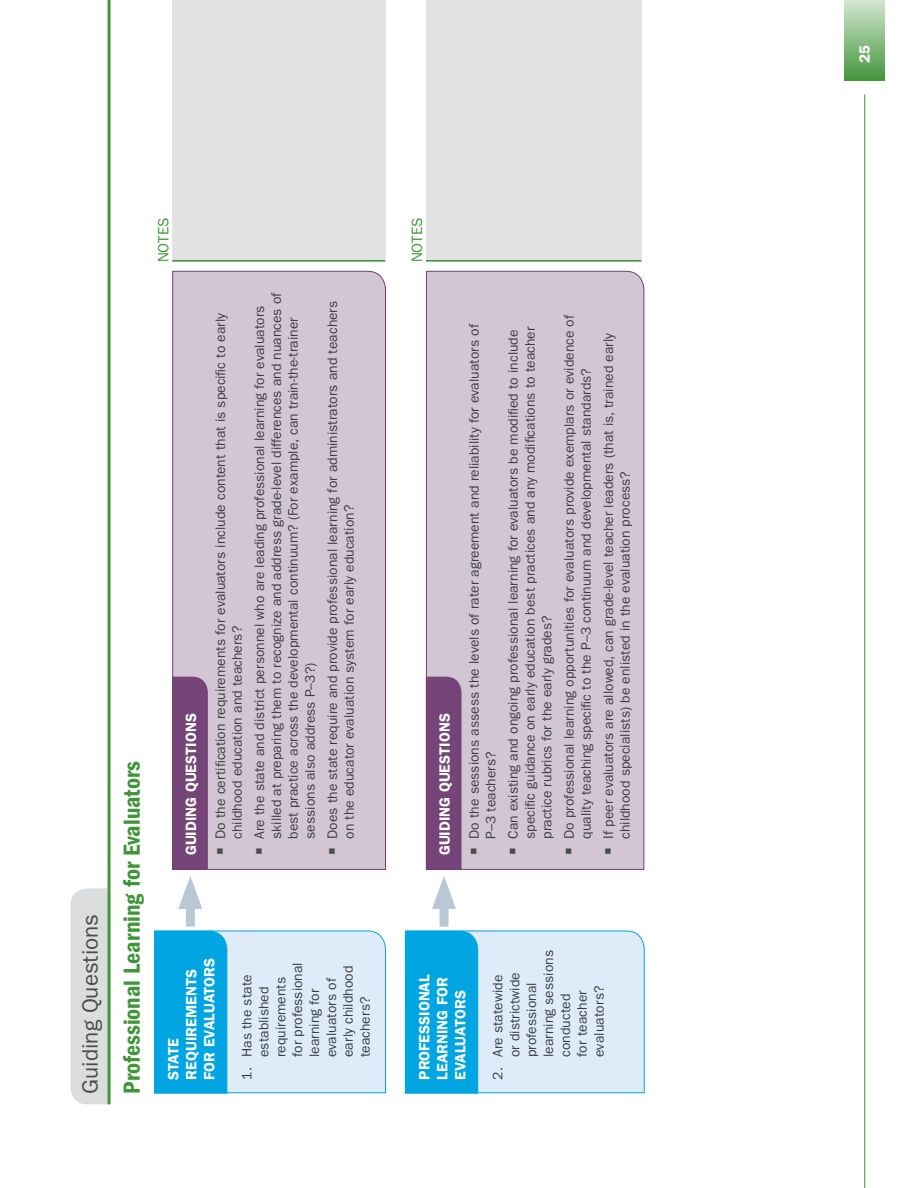
<style>
.page{position:relative;width:918px;height:1188px;background:#fff}
.page>*{position:absolute;margin:0;border:0;box-sizing:border-box;transform-origin:0 0}
.Subhead_under_GUIDIN{font:24px "ITC Franklin Gothic Std Dm Cd";color:#3f9537}
.GUIDING_QUESTIONS{font:22.5px "ITC Franklin Gothic Std";color:#4b4c4d}
.Box_Titles{font:600 15px/18px "ITC Franklin Gothic Std";color:#fff}
.Box_Titles-2{font:15px "ITC Franklin Gothic Std";color:#3f9537}
.Blue_Box_Text{font:13.8px/16.8px "ITC Franklin Gothic Std";color:#3e3e3f}
.s1{color:#4b4c4d}
</style>
<div class="page">
<hr style="left:864px;top:94px;width:1px;height:1094px;background:#3f9537">
<div style="left:844px;top:0;width:41px;height:81px;background:linear-gradient(to bottom,#d2e6d1,#42973a)"></div>
<div style="left:172px;top:271px;width:214px;height:599px;background:#d2c6d5"></div>
<div style="left:426px;top:271px;width:219px;height:599px;background:#d2c6d5"></div>
<div style="left:172px;top:676px;width:36px;height:194px;background:#754478"></div>
<div style="left:426px;top:676px;width:36px;height:194px;background:#754478"></div>
<div style="left:186px;top:895px;width:9px;height:32px;background:#b9c8d5"></div>
<svg style="left:178px;top:876px;width:24px;height:33px"></svg>
<div style="left:440px;top:895px;width:9px;height:32px;background:#b9c8d5"></div>
<svg style="left:432px;top:876px;width:24px;height:33px"></svg>
<div style="left:172px;top:0;width:214px;height:262px;background:#e1e2e4"></div>
<hr style="left:172px;top:260px;width:213px;height:2px;background:#3f9537">
<div style="left:426px;top:0;width:216px;height:262px;background:#e1e2e4"></div>
<hr style="left:426px;top:260px;width:215px;height:2px;background:#3f9537">
<div style="left:70px;top:888px;width:38px;height:216px;background:#dcdddf"></div>
<hr style="left:108px;top:0;width:3px;height:1104px;background:#3f9537">
<svg style="left:154px;top:930px;width:232px;height:164px;background:#95d4f2"></svg>
<svg style="left:405px;top:930px;width:240px;height:164px;background:#97d5f2"></svg>
<p class="GUIDING_QUESTIONS" style="left:77px;top:1094px;width:181px;rotate:-90deg">Guiding Questions</p>
<p class="Subhead_under_GUIDIN" style="left:118px;top:1094px;width:334px;rotate:-90deg">Professional Learning for Evaluators</p>
<p class="Box_Titles-2" style="left:155px;top:262px;width:46px;rotate:-90deg">NOTES</p>
<p class="Box_Titles-2" style="left:408px;top:262px;width:46px;rotate:-90deg">NOTES</p>
<p class="Box_Titles" style="left:182px;top:855px;width:143px;rotate:-90deg">GUIDING QUESTIONS</p>
<p class="Blue_Box_Text" style="left:212px;top:839px;width:528px;text-indent:-16px;rotate:-90deg"><span class="s1">○</span> Do the certification requirements for evaluators include content that is specific to early childhood education and teachers?</p>
<p class="Blue_Box_Text" style="left:251px;top:839px;width:548px;text-indent:-16px;rotate:-90deg"><span class="s1">○</span> Are the state and district personnel who are leading professional learning for evaluators skilled at preparing them to recognize and address grade-level differences and nuances of best practice across the developmental continuum? (For example, can train-the-trainer sessions also address P–3?)</p>
<p class="Blue_Box_Text" style="left:324px;top:839px;width:540px;text-indent:-17px;rotate:-90deg"><span class="s1">○</span> Does the state require and provide professional learning for administrators and teachers on the educator evaluation system for early education?</p>
<p class="Box_Titles" style="left:436px;top:855px;width:143px;rotate:-90deg">GUIDING QUESTIONS</p>
<p class="Blue_Box_Text" style="left:466px;top:839px;width:517px;text-indent:-16px;rotate:-90deg"><span class="s1">○</span> Do the sessions assess the levels of rater agreement and reliability for evaluators of<br>P–3 teachers?</p>
<p class="Blue_Box_Text" style="left:505px;top:839px;width:514px;text-indent:-16px;rotate:-90deg"><span class="s1">○</span> Can existing and ongoing professional learning for evaluators be modified to include specific guidance on early education best practices and any modifications to teacher practice rubrics for the early grades?</p>
<p class="Blue_Box_Text" style="left:561px;top:839px;width:526px;text-indent:-16px;rotate:-90deg"><span class="s1">○</span> Do professional learning opportunities for evaluators provide exemplars or evidence of quality teaching specific to the P–3 continuum and developmental standards?</p>
<p class="Blue_Box_Text" style="left:600px;top:839px;width:508px;text-indent:-16px;rotate:-90deg"><span class="s1">○</span> If peer evaluators are allowed, can grade-level teacher leaders (that is, trained early childhood specialists) be enlisted in the evaluation process?</p>
<p class="Box_Titles" style="left:164px;top:1080px;width:123px;rotate:-90deg">STATE<br>REQUIREMENTS<br>FOR EVALUATORS</p>
<p class="Blue_Box_Text" style="left:239px;top:1057px;width:96px;text-indent:-22px;rotate:-90deg">1. Has the state established requirements for professional learning for evaluators of early childhood teachers?</p>
<p class="Box_Titles" style="left:415px;top:1080px;width:107px;rotate:-90deg">PROFESSIONAL<br>LEARNING FOR<br>EVALUATORS</p>
<p class="Blue_Box_Text" style="left:490px;top:1057px;width:109px;text-indent:-22px;rotate:-90deg">2. Are statewide<br>or districtwide professional learning sessions conducted<br>for teacher evaluators?</p>
<p class="Box_Titles" style="left:856px;top:63px;width:19px;rotate:-90deg">25</p>
</div>
